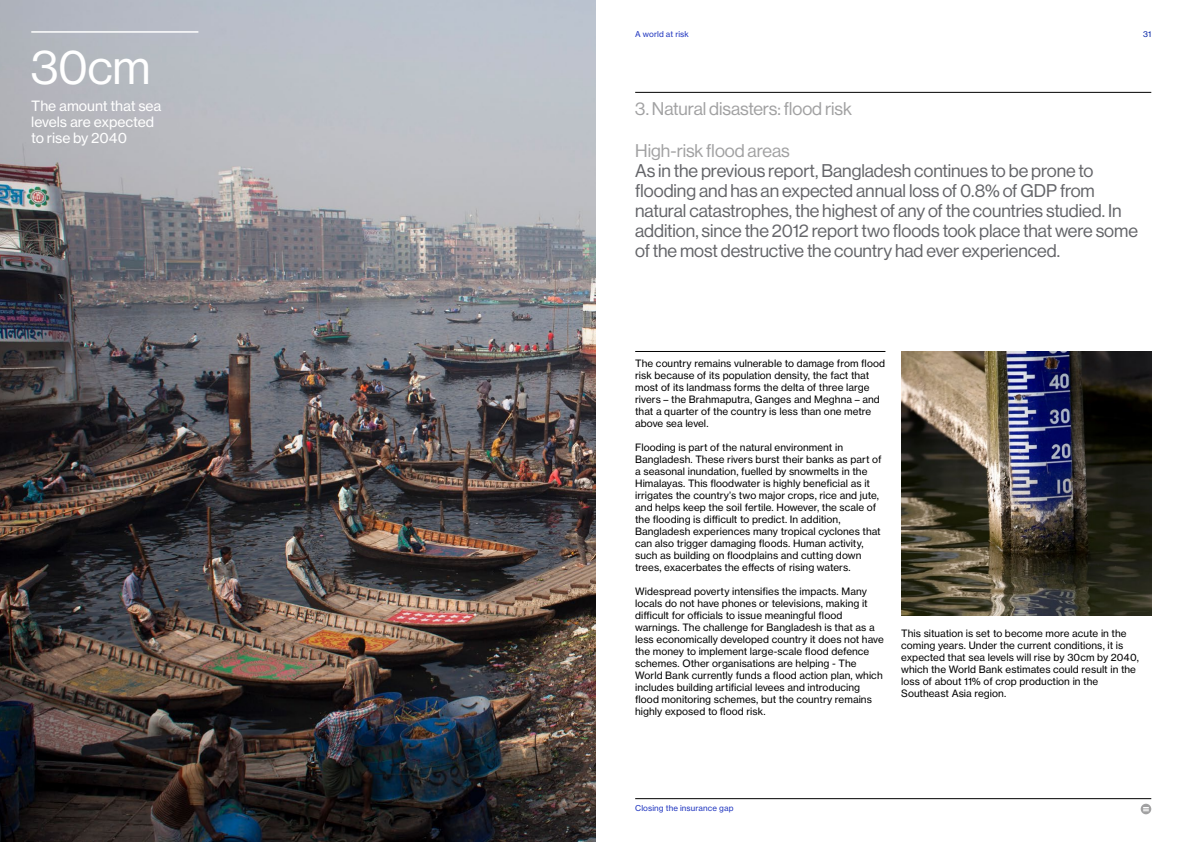
<style>
.page{position:relative;width:1191px;height:842px;background:#fff}
.page>*{position:absolute;margin:0;border:0;box-sizing:border-box;transform-origin:0 0}
.t1{font:48px "Haas Grot Disp 55 Roman";color:#fff}
.t2{font:18px/20px "Haas Grot Disp 55 Roman";letter-spacing:-.005em;color:#646569}
.t3{font:18px "Haas Grot Disp 55 Roman";letter-spacing:-.005em;color:#a1a1a2}
.t4{font:14px/16px "N Haas Grotesk TX Pro 55 Rg";letter-spacing:-.005em;color:#fff}
.t5{font:10px/12px "N Haas Grotesk TX Pro 55 Rg";letter-spacing:.005em;color:#000}
.t6{font:8px "N Haas Grotesk TX Pro 55 Rg";letter-spacing:.015em;color:#1e34bf}
.t7{font:8px "N Haas Grotesk TX Pro 55 Rg";color:#0021a4}
</style>
<div class="page">
<img style="left:0;top:0;width:595px;height:842px">
<hr style="left:635px;top:798px;width:516px;height:1px;background:#000">
<svg style="left:1140px;top:804px;width:11px;height:10px"></svg>
<svg style="left:1143px;top:807px;width:5px;height:4px"></svg>
<hr style="left:635px;top:92px;width:516px;height:1px;background:#000">
<hr style="left:635px;top:351px;width:250px;height:1px;background:#000">
<img style="left:901px;top:351px;width:250px;height:264px">
<hr style="left:31px;top:31px;width:167px;height:2px;background:#fff">
<h1 class="t1" style="left:31px;top:40px;width:121px">30cm</h1>
<h3 class="t4" style="left:31px;top:98px;width:132px">The amount that sea levels are expected to rise by 2040</h3>
<p class="t6" style="left:635px;top:29px;width:55px">A world at risk</p>
<p class="t7" style="left:1143px;top:29px;width:10px">31</p>
<h2 class="t3" style="left:635px;top:99px;width:218px">3. Natural disasters: flood risk</h2>
<h2 class="t3" style="left:635px;top:141px;width:156px">High-risk flood areas</h2>
<p class="t2" style="left:635px;top:161px;width:504px">As in the previous report, Bangladesh continues to be prone to flooding and has an expected annual loss of 0.8% of GDP from natural catastrophes, the highest of any of the countries studied. In addition, since the 2012 report two floods took place that were some of the most destructive the country had ever experienced.</p>
<p class="t5" style="left:635px;top:358px;width:251px">The country remains vulnerable to damage from flood risk because of its population density, the fact that most of its landmass forms the delta of three large rivers – the Brahmaputra, Ganges and Meghna – and that a quarter of the country is less than one metre above sea level.</p>
<p class="t5" style="left:635px;top:442px;width:248px">Flooding is part of the natural environment in Bangladesh. These rivers burst their banks as part of a seasonal inundation, fuelled by snowmelts in the Himalayas. This floodwater is highly beneficial as it irrigates the country’s two major crops, rice and jute, and helps keep the soil fertile. However, the scale of the flooding is difficult to predict. In addition, Bangladesh experiences many tropical cyclones that can also trigger damaging floods. Human activity, such as building on floodplains and cutting down trees, exacerbates the effects of rising waters.</p>
<p class="t5" style="left:635px;top:586px;width:250px">Widespread poverty intensifies the impacts. Many locals do not have phones or televisions, making it difficult for officials to issue meaningful flood warnings. The challenge for Bangladesh is that as a less economically developed country it does not have the money to implement large-scale flood defence schemes. Other organisations are helping - The World Bank currently funds a flood action plan, which includes building artificial levees and introducing flood monitoring schemes, but the country remains highly exposed to flood risk.</p>
<p class="t5" style="left:901px;top:628px;width:239px">This situation is set to become more acute in the coming years. Under the current conditions, it is expected that sea levels will rise by 30cm by 2040, which the World Bank estimates could result in the loss of about 11% of crop production in the Southeast Asia region.</p>
<p class="t6" style="left:635px;top:803px;width:100px">Closing the insurance gap</p>
</div>
